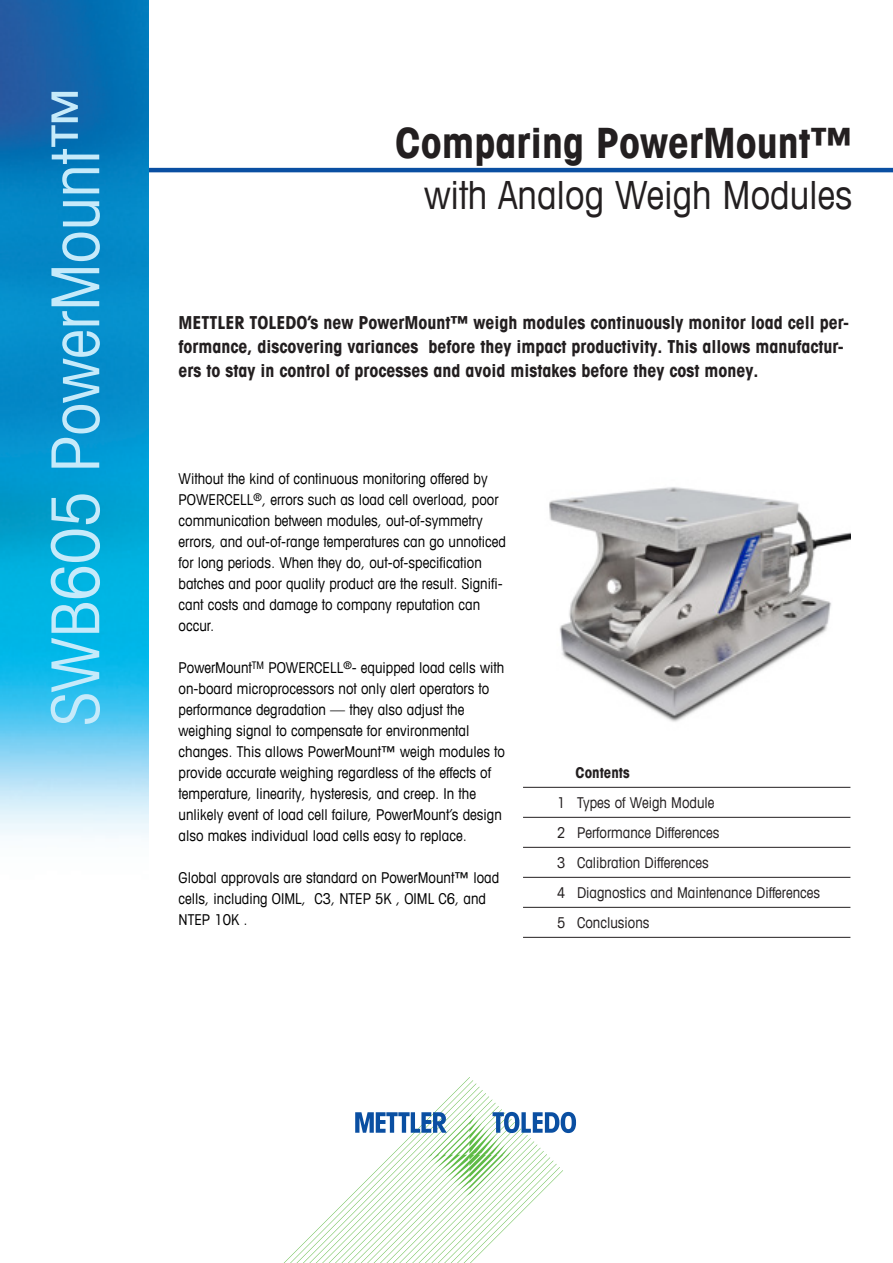
<style>
.page{position:relative;width:893px;height:1263px;background:#fff}
.page>*{position:absolute;margin:0;border:0;box-sizing:border-box;transform-origin:0 0}
.t1{font:condensed 66px "Avant Garde Com";color:#c6eafa}
.t2{font:700 condensed 42px "Avant Garde Com";color:#231f20}
.t3{font:condensed 39px "Avant Garde Com";color:#231f20}
._10_Lead_with_bullet{font:700 condensed 18px/24px "Avant Garde Com";color:#231f20}
._3_Subtitle_Book_14{font:condensed 15px/21px "Avant Garde Com";color:#000}
._10_Content{font:condensed 15px "Avant Garde Com";color:#231f20}
._10_Content-2{font:700 condensed 15px "Avant Garde Com";color:#231f20}
</style>
<div class="page">
<hr style="left:138px;top:168px;width:755px;height:4px;background:#0a4fa2">
<img style="left:0;top:0;width:149px;height:838px">
<hr style="left:523px;top:787px;width:327px;height:1px;background:#231f20">
<hr style="left:523px;top:817px;width:327px;height:1px;background:#231f20">
<hr style="left:523px;top:847px;width:327px;height:1px;background:#231f20">
<hr style="left:523px;top:877px;width:327px;height:1px;background:#231f20">
<hr style="left:523px;top:907px;width:327px;height:1px;background:#231f20">
<hr style="left:523px;top:937px;width:327px;height:1px;background:#231f20">
<svg style="left:284px;top:1077px;width:292px;height:186px"></svg>
<img style="left:549px;top:487px;width:301px;height:235px">
<p class="t1" style="left:35px;top:725px;width:643px;rotate:-90deg">SWB605 PowerMount™</p>
<p class="t2" style="left:395px;top:116px;width:459px">Comparing PowerMount™</p>
<p class="t3" style="left:424px;top:171px;width:430px">with Analog Weigh Modules</p>
<p class="_10_Lead_with_bullet" style="left:179px;top:310px;width:672px">METTLER TOLEDO’s new PowerMount™ weigh modules continuously monitor load cell per&shy;formance, discovering variances before they impact productivity. This allows manufactur&shy;ers to stay in control of processes and avoid mistakes before they cost money.</p>
<p class="_3_Subtitle_Book_14" style="left:179px;top:468px;width:329px">Without the kind of continuous monitoring offered by POWERCELL<sup>®</sup>, errors such as load cell overload, poor communication between modules, out-of-symmetry errors, and out-of-range temperatures can go unnoticed for long periods. When they do, out-of-specification batches and poor quality product are the result. Signifi&shy;cant costs and damage to company reputation can occur.</p>
<p class="_3_Subtitle_Book_14" style="left:179px;top:657px;width:328px">PowerMount<sup>TM</sup> POWERCELL<sup>®</sup>- equipped load cells with on-board microprocessors not only alert operators to performance degradation — they also adjust the weighing signal to compensate for environmental changes. This allows PowerMount™ weigh modules to provide accurate weighing regardless of the effects of temperature, linearity, hysteresis, and creep. In the unlikely event of load cell failure, PowerMount’s design also makes individual load cells easy to replace.</p>
<p class="_3_Subtitle_Book_14" style="left:179px;top:867px;width:322px">Global approvals are standard on PowerMount™ load cells, including OIML, C3, NTEP 5K , OIML C6, and<br>NTEP 10K .</p>
<p class="_10_Content-2" style="left:575px;top:763px;width:56px">Contents</p>
<p class="_10_Content" style="left:557px;top:794px;width:159px">1 Types of Weigh Module</p>
<p class="_10_Content" style="left:557px;top:824px;width:164px">2 Performance Differences</p>
<p class="_10_Content" style="left:557px;top:854px;width:153px">3 Calibration Differences</p>
<p class="_10_Content" style="left:557px;top:884px;width:265px">4 Diagnostics and Maintenance Differences</p>
<p class="_10_Content" style="left:557px;top:914px;width:94px">5 Conclusions</p>
</div>
